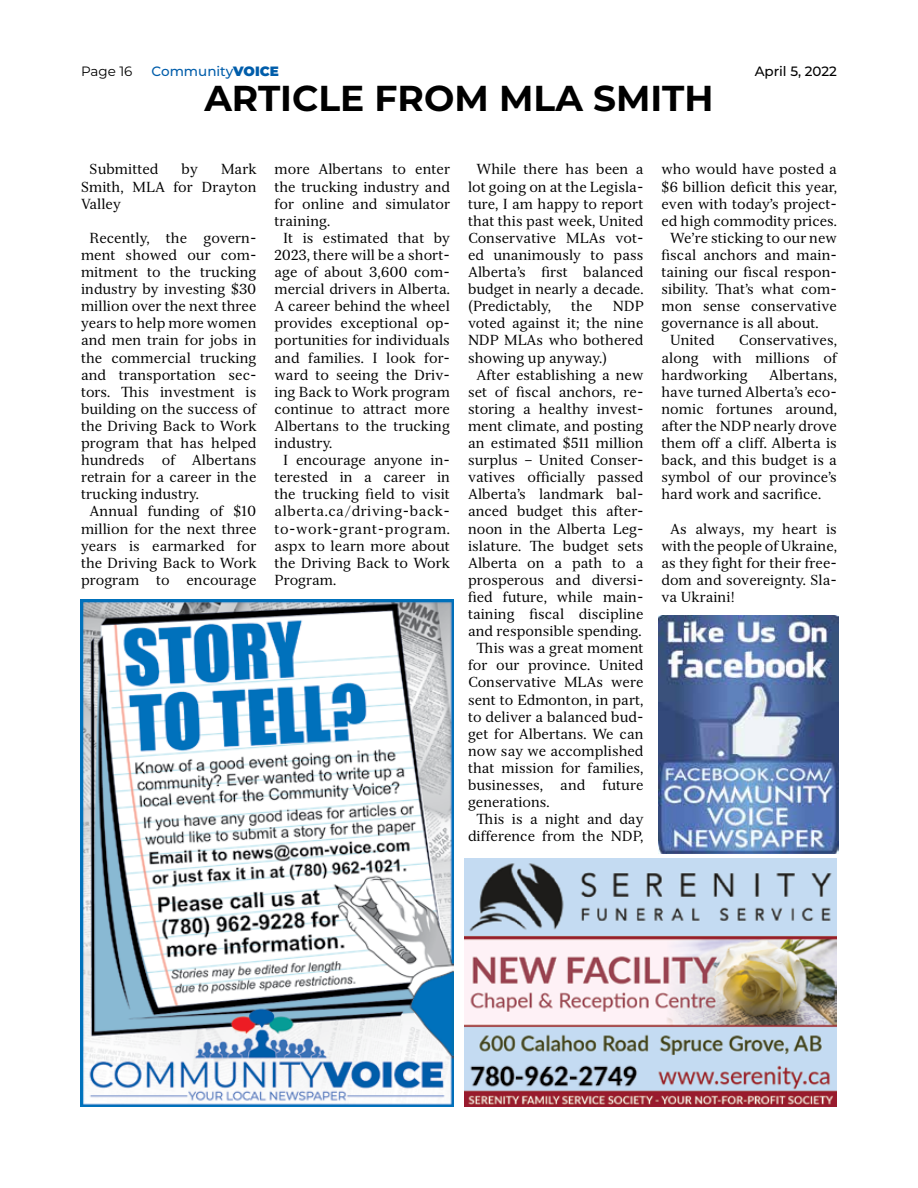
<style>
.page{position:relative;width:918px;height:1188px;background:#fff}
.page>*{position:absolute;margin:0;border:0;box-sizing:border-box;transform-origin:0 0}
.t1{font:700 36px "Montserrat";color:#000}
.t2{font:14.25px/17.1px "Serif 12 Beta";color:#000;text-align:justify}
.t3{font:500 13.5px "Montserrat";color:#005daa}
.t4{font:500 13.5px "Montserrat";color:#000}
.t5{font:13.5px "Montserrat";color:#000}
.s1{font-weight:900}
</style>
<div class="page">
<img style="left:81px;top:599px;width:372px;height:508px">
<img style="left:464px;top:859px;width:373px;height:248px">
<img style="left:658px;top:616px;width:180px;height:237px">
<p class="t5" style="left:81px;top:62px;width:53px">Page 16</p>
<p class="t3" style="left:152px;top:62px;width:129px">Community<span class="s1">VOICE</span></p>
<p class="t4" style="left:755px;top:62px;width:84px">April 5, 2022</p>
<h1 class="t1" style="left:204px;top:73px;width:511px">ARTICLE FROM MLA SMITH</h1>
<p class="t2" style="left:90px;top:161px;width:70px">Submitted</p>
<p class="t2" style="left:182px;top:161px;width:18px">by</p>
<p class="t2" style="left:81px;top:161px;width:177px;text-indent:140px">Mark Smith, MLA for Drayton Valley</p>
<p class="t2" style="left:81px;top:229px;width:177px;text-indent:9px">Recently, the govern&shy;ment showed our com&shy;mitment to the trucking industry by investing $30 million over the next three years to help more women and men train for jobs in the commercial trucking and transportation sec&shy;tors. This investment is building on the success of the Driving Back to Work program that has helped hundreds of Albertans retrain for a career in the trucking industry.</p>
<p class="t2" style="left:81px;top:503px;width:177px;text-indent:9px">Annual funding of $10 million for the next three years is earmarked for the Driving Back to Work program to encourage</p>
<p class="t2" style="left:275px;top:161px;width:177px">more Albertans to enter the trucking industry and for online and simulator training.</p>
<p class="t2" style="left:275px;top:229px;width:177px;text-indent:9px">It is estimated that by 2023, there will be a short&shy;age of about 3,600 com&shy;mercial drivers in Alberta.<br>A career behind the wheel provides exceptional op&shy;portunities for individuals and families. I look for&shy;ward to seeing the Driv&shy;ing Back to Work program continue to attract more Albertans to the trucking industry.</p>
<p class="t2" style="left:275px;top:452px;width:177px;text-indent:9px">I encourage anyone in&shy;terested in a career in the trucking field to visit alberta.ca/driving-back&shy;to-work-grant-program. aspx to learn more about the Driving Back to Work Program.</p>
<p class="t2" style="left:468px;top:161px;width:177px;text-indent:9px">While there has been a lot going on at the Legisla&shy;ture, I am happy to report that this past week, United Conservative MLAs vot&shy;ed unanimously to pass Alberta’s first balanced budget in nearly a decade. (Predictably,</p>
<p class="t2" style="left:571px;top:298px;width:23px">the</p>
<p class="t2" style="left:468px;top:298px;width:178px;text-indent:145px">NDP voted against it; the nine NDP MLAs who bothered showing up anyway.)</p>
<p class="t2" style="left:477px;top:366px;width:168px">After establishing a new</p>
<p class="t2" style="left:468px;top:383px;width:177px">set of fiscal anchors, re-</p>
<p class="t2" style="left:468px;top:400px;width:177px">storing a healthy invest-</p>
<p class="t2" style="left:468px;top:417px;width:177px">ment climate, and posting</p>
<p class="t2" style="left:468px;top:435px;width:177px">an estimated $511 million</p>
<p class="t2" style="left:468px;top:452px;width:177px">surplus – United Conser-</p>
<p class="t2" style="left:468px;top:469px;width:177px">vatives officially passed</p>
<p class="t2" style="left:468px;top:486px;width:177px">Alberta’s landmark bal-</p>
<p class="t2" style="left:468px;top:503px;width:177px">anced budget this after-</p>
<p class="t2" style="left:468px;top:520px;width:177px">noon in the Alberta Leg-</p>
<p class="t2" style="left:468px;top:537px;width:177px">islature. The budget sets</p>
<p class="t2" style="left:468px;top:554px;width:177px">Alberta on a path to a</p>
<p class="t2" style="left:468px;top:571px;width:177px">prosperous and diversi-</p>
<p class="t2" style="left:468px;top:588px;width:177px">fied future, while main-</p>
<p class="t2" style="left:468px;top:606px;width:177px">taining fiscal discipline</p>
<p class="t2" style="left:468px;top:623px;width:175px">and responsible spending.</p>
<p class="t2" style="left:477px;top:640px;width:168px">This was a great moment</p>
<p class="t2" style="left:468px;top:657px;width:177px">for our province. United</p>
<p class="t2" style="left:468px;top:674px;width:177px">Conservative MLAs were</p>
<p class="t2" style="left:468px;top:691px;width:177px">sent to Edmonton, in part,</p>
<p class="t2" style="left:468px;top:708px;width:177px">to deliver a balanced bud-</p>
<p class="t2" style="left:468px;top:725px;width:177px">get for Albertans. We can</p>
<p class="t2" style="left:468px;top:742px;width:177px">now say we accomplished</p>
<p class="t2" style="left:468px;top:759px;width:177px">that mission for families,</p>
<p class="t2" style="left:468px;top:777px;width:177px">businesses, and future</p>
<p class="t2" style="left:468px;top:794px;width:83px">generations.</p>
<p class="t2" style="left:477px;top:811px;width:168px">This is a night and day</p>
<p class="t2" style="left:468px;top:828px;width:177px">difference from the NDP,</p>
<p class="t2" style="left:662px;top:161px;width:177px">who would have posted a</p>
<p class="t2" style="left:662px;top:178px;width:177px">$6 billion deficit this year,</p>
<p class="t2" style="left:662px;top:195px;width:177px">even with today’s project-</p>
<p class="t2" style="left:662px;top:212px;width:177px">ed high commodity prices.</p>
<p class="t2" style="left:670px;top:229px;width:168px">We’re sticking to our new</p>
<p class="t2" style="left:662px;top:246px;width:177px">fiscal anchors and main-</p>
<p class="t2" style="left:662px;top:264px;width:177px">taining our fiscal respon-</p>
<p class="t2" style="left:662px;top:281px;width:177px">sibility. That’s what com-</p>
<p class="t2" style="left:662px;top:298px;width:177px">mon sense conservative</p>
<p class="t2" style="left:662px;top:315px;width:159px">governance is all about.</p>
<p class="t2" style="left:670px;top:332px;width:46px">United</p>
<p class="t2" style="left:662px;top:332px;width:177px;text-indent:77px">Conservatives, along with millions of hardworking</p>
<p class="t2" style="left:662px;top:366px;width:177px;text-indent:108px">Albertans, have turned Alberta’s eco&shy;nomic fortunes around, after the NDP nearly drove them off a cliff. Alberta is back, and this budget is a symbol of our province’s hard work and sacrifice.</p>
<p class="t2" style="left:662px;top:520px;width:177px;text-indent:9px">As always, my heart is with the people of Ukraine, as they fight for their free&shy;dom and sovereignty. Sla&shy;va Ukraini!</p>
</div>
